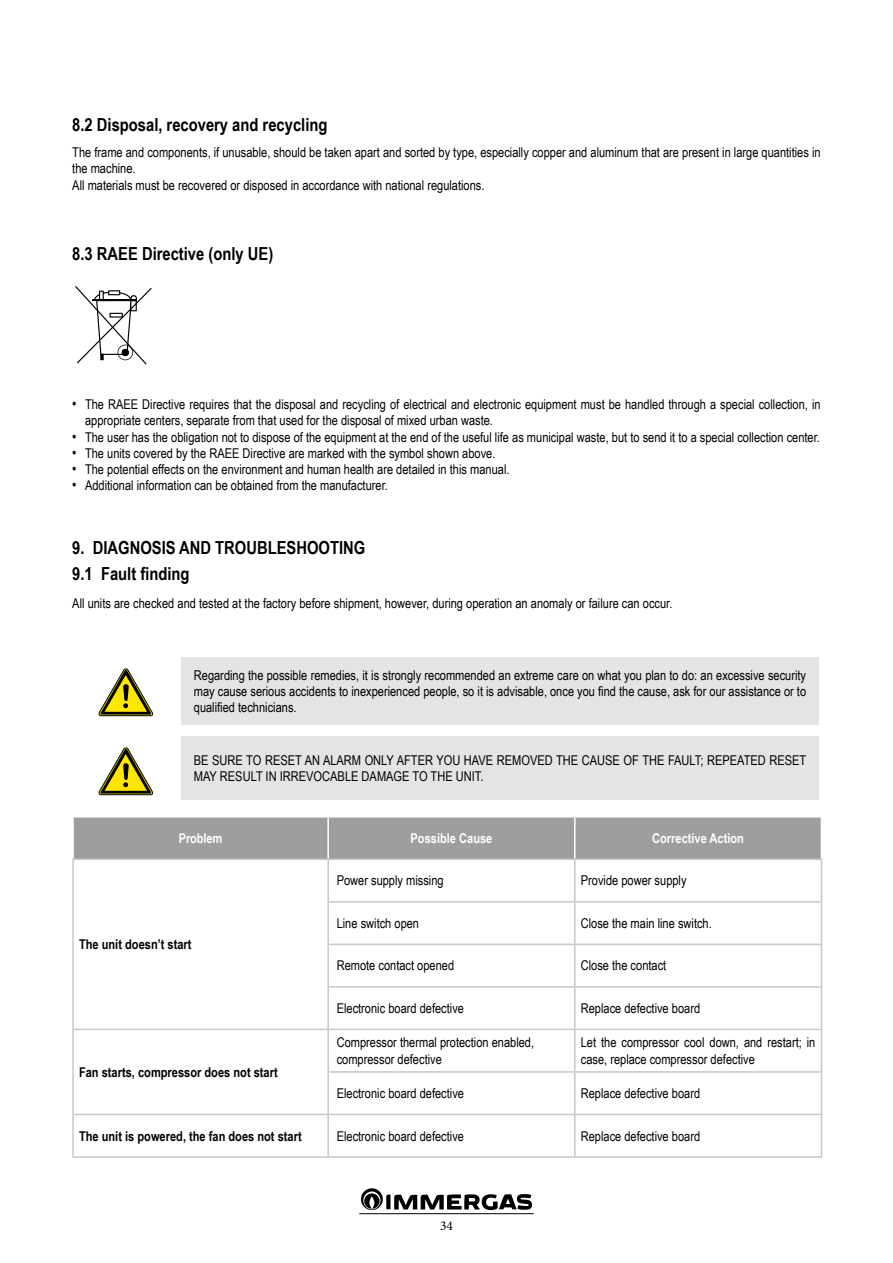
<style>
.page{position:relative;width:893px;height:1263px;background:#fff}
.page>*{position:absolute;margin:0;border:0;box-sizing:border-box;transform-origin:0 0}
.t1{font:700 18px/25.8px "Arial Narrow";color:#000}
.t2{font:13.5px/16.2px "Arial Narrow";color:#000}
.t3{font:700 13.5px "Arial Narrow";color:#000}
.t4{font:700 13.5px "Arial Narrow";color:#fff}
.t5{font:13.5px "Minion Pro";color:#000}
.s1{font-size:15px}
</style>
<div class="page">
<hr style="left:359px;top:1213px;width:175px;height:1px;background:#000">
<svg style="left:361px;top:1188px;width:171px;height:22px"></svg>
<svg style="left:99px;top:747px;width:54px;height:48px"></svg>
<svg style="left:99px;top:668px;width:54px;height:48px"></svg>
<svg style="left:75px;top:286px;width:77px;height:78px"></svg>
<div style="left:181px;top:736px;width:638px;height:64px;background:#e3e4e4"></div>
<div style="left:181px;top:657px;width:638px;height:68px;background:#e3e4e4"></div>
<div style="left:74px;top:817px;width:747px;height:41px;background:#9c9e9f"></div>
<hr style="left:327px;top:817px;width:2px;height:41px;background:#fff">
<hr style="left:574px;top:817px;width:2px;height:41px;background:#fff">
<hr style="left:72px;top:858px;width:256px;height:2px;background:#c6c7c8">
<hr style="left:72px;top:860px;width:2px;height:42px;background:#c6c7c8">
<hr style="left:72px;top:902px;width:2px;height:42px;background:#c6c7c8">
<hr style="left:72px;top:944px;width:2px;height:43px;background:#c6c7c8">
<hr style="left:72px;top:987px;width:2px;height:42px;background:#c6c7c8">
<hr style="left:327px;top:901px;width:248px;height:1px;background:#c6c7c8">
<hr style="left:575px;top:901px;width:247px;height:1px;background:#c6c7c8">
<hr style="left:327px;top:944px;width:248px;height:1px;background:#c6c7c8">
<hr style="left:575px;top:944px;width:247px;height:1px;background:#c6c7c8">
<hr style="left:327px;top:986px;width:248px;height:2px;background:#c6c7c8">
<hr style="left:575px;top:986px;width:247px;height:2px;background:#c6c7c8">
<hr style="left:72px;top:1029px;width:256px;height:1px;background:#c6c7c8">
<hr style="left:72px;top:1030px;width:2px;height:42px;background:#c6c7c8">
<hr style="left:72px;top:1072px;width:2px;height:42px;background:#c6c7c8">
<hr style="left:327px;top:860px;width:2px;height:41px;background:#c6c7c8">
<hr style="left:328px;top:1029px;width:247px;height:1px;background:#c6c7c8">
<hr style="left:575px;top:1029px;width:247px;height:1px;background:#c6c7c8">
<hr style="left:327px;top:1071px;width:248px;height:2px;background:#c6c7c8">
<hr style="left:575px;top:1071px;width:247px;height:2px;background:#c6c7c8">
<hr style="left:328px;top:858px;width:247px;height:2px;background:#c6c7c8">
<hr style="left:72px;top:1114px;width:256px;height:1px;background:#c6c7c8">
<hr style="left:72px;top:1115px;width:2px;height:41px;background:#c6c7c8">
<hr style="left:328px;top:1114px;width:247px;height:1px;background:#c6c7c8">
<hr style="left:575px;top:1114px;width:247px;height:1px;background:#c6c7c8">
<hr style="left:72px;top:1156px;width:256px;height:2px;background:#c6c7c8">
<hr style="left:328px;top:1156px;width:247px;height:2px;background:#c6c7c8">
<hr style="left:575px;top:1156px;width:247px;height:2px;background:#c6c7c8">
<hr style="left:574px;top:860px;width:2px;height:41px;background:#c6c7c8">
<hr style="left:821px;top:860px;width:1px;height:41px;background:#c6c7c8">
<hr style="left:575px;top:858px;width:247px;height:2px;background:#c6c7c8">
<hr style="left:327px;top:902px;width:2px;height:42px;background:#c6c7c8">
<hr style="left:574px;top:902px;width:2px;height:42px;background:#c6c7c8">
<hr style="left:821px;top:902px;width:1px;height:42px;background:#c6c7c8">
<hr style="left:327px;top:945px;width:2px;height:41px;background:#c6c7c8">
<hr style="left:574px;top:945px;width:2px;height:41px;background:#c6c7c8">
<hr style="left:821px;top:945px;width:1px;height:41px;background:#c6c7c8">
<hr style="left:327px;top:988px;width:2px;height:41px;background:#c6c7c8">
<hr style="left:574px;top:988px;width:2px;height:41px;background:#c6c7c8">
<hr style="left:821px;top:988px;width:1px;height:41px;background:#c6c7c8">
<hr style="left:327px;top:1030px;width:2px;height:41px;background:#c6c7c8">
<hr style="left:574px;top:1030px;width:2px;height:41px;background:#c6c7c8">
<hr style="left:821px;top:1030px;width:1px;height:41px;background:#c6c7c8">
<hr style="left:327px;top:1073px;width:2px;height:41px;background:#c6c7c8">
<hr style="left:574px;top:1073px;width:2px;height:41px;background:#c6c7c8">
<hr style="left:821px;top:1073px;width:1px;height:41px;background:#c6c7c8">
<hr style="left:327px;top:1115px;width:2px;height:41px;background:#c6c7c8">
<hr style="left:574px;top:1115px;width:2px;height:41px;background:#c6c7c8">
<hr style="left:821px;top:1115px;width:1px;height:41px;background:#c6c7c8">
<h1 class="t1" style="left:72px;top:111px;width:257px">8.2 Disposal, recovery and recycling</h1>
<p class="t2" style="left:72px;top:144px;width:750px">The frame and components, if unusable, should be taken apart and sorted by type, especially copper and aluminum that are present in large quantities in the machine.<br>All materials must be recovered or disposed in accordance with national regulations.</p>
<h1 class="t1" style="left:72px;top:240px;width:202px">8.3 RAEE Directive (only UE)</h1>
<p class="t2" style="left:85px;top:396px;width:737px;text-indent:-13px"><span class="s1">•</span> The RAEE Directive requires that the disposal and recycling of electrical and electronic equipment must be handled through a special collection, in appropriate centers, separate from that used for the disposal of mixed urban waste.</p>
<p class="t2" style="left:72px;top:428px;width:749px"><span class="s1">•</span> The user has the obligation not to dispose of the equipment at the end of the useful life as municipal waste, but to send it to a special collection center.</p>
<p class="t2" style="left:72px;top:444px;width:425px"><span class="s1">•</span> The units covered by the RAEE Directive are marked with the symbol shown above.</p>
<p class="t2" style="left:72px;top:461px;width:439px"><span class="s1">•</span> The potential effects on the environment and human health are detailed in this manual.</p>
<p class="t2" style="left:72px;top:477px;width:317px"><span class="s1">•</span> Additional information can be obtained from the manufacturer.</p>
<h1 class="t1" style="left:72px;top:534px;width:295px">9. DIAGNOSIS AND TROUBLESHOOTING<br>9.1 Fault finding</h1>
<p class="t2" style="left:72px;top:595px;width:602px">All units are checked and tested at the factory before shipment, however, during operation an anomaly or failure can occur.</p>
<p class="t2" style="left:194px;top:666px;width:614px;text-align:justify">Regarding the possible remedies, it is strongly recommended an extreme care on what you plan to do: an excessive security may cause serious accidents to inexperienced people, so it is advisable, once you find the cause, ask for our assistance or to qualified technicians.</p>
<p class="t2" style="left:194px;top:751px;width:614px">BE SURE TO RESET AN ALARM ONLY AFTER YOU HAVE REMOVED THE CAUSE OF THE FAULT; REPEATED RESET<br>MAY RESULT IN IRREVOCABLE DAMAGE TO THE UNIT.</p>
<p class="t4" style="left:179px;top:828px;width:45px">Problem</p>
<p class="t4" style="left:411px;top:828px;width:83px">Possible Cause</p>
<p class="t4" style="left:652px;top:828px;width:93px">Corrective Action</p>
<p class="t3" style="left:79px;top:934px;width:114px">The unit doesn’t start</p>
<p class="t3" style="left:79px;top:1062px;width:200px">Fan starts, compressor does not start</p>
<p class="t2" style="left:337px;top:872px;width:109px">Power supply missing</p>
<p class="t2" style="left:581px;top:872px;width:107px">Provide power supply</p>
<p class="t2" style="left:337px;top:914px;width:84px">Line switch open</p>
<p class="t2" style="left:581px;top:914px;width:133px">Close the main line switch.</p>
<p class="t2" style="left:337px;top:957px;width:119px">Remote contact opened</p>
<p class="t2" style="left:581px;top:957px;width:87px">Close the contact</p>
<p class="t2" style="left:337px;top:1000px;width:129px">Electronic board defective</p>
<p class="t2" style="left:581px;top:1000px;width:121px">Replace defective board</p>
<p class="t2" style="left:337px;top:1034px;width:199px">Compressor thermal protection enabled, compressor defective</p>
<p class="t2" style="left:581px;top:1034px;width:236px">Let the compressor cool down, and restart; in case, replace compressor defective</p>
<p class="t2" style="left:337px;top:1085px;width:129px">Electronic board defective</p>
<p class="t2" style="left:581px;top:1085px;width:121px">Replace defective board</p>
<p class="t3" style="left:79px;top:1125px;width:224px">The unit is powered, the fan does not start</p>
<p class="t2" style="left:337px;top:1127px;width:129px">Electronic board defective</p>
<p class="t2" style="left:581px;top:1127px;width:121px">Replace defective board</p>
<p class="t5" style="left:440px;top:1217px;width:14px">34</p>
</div>
